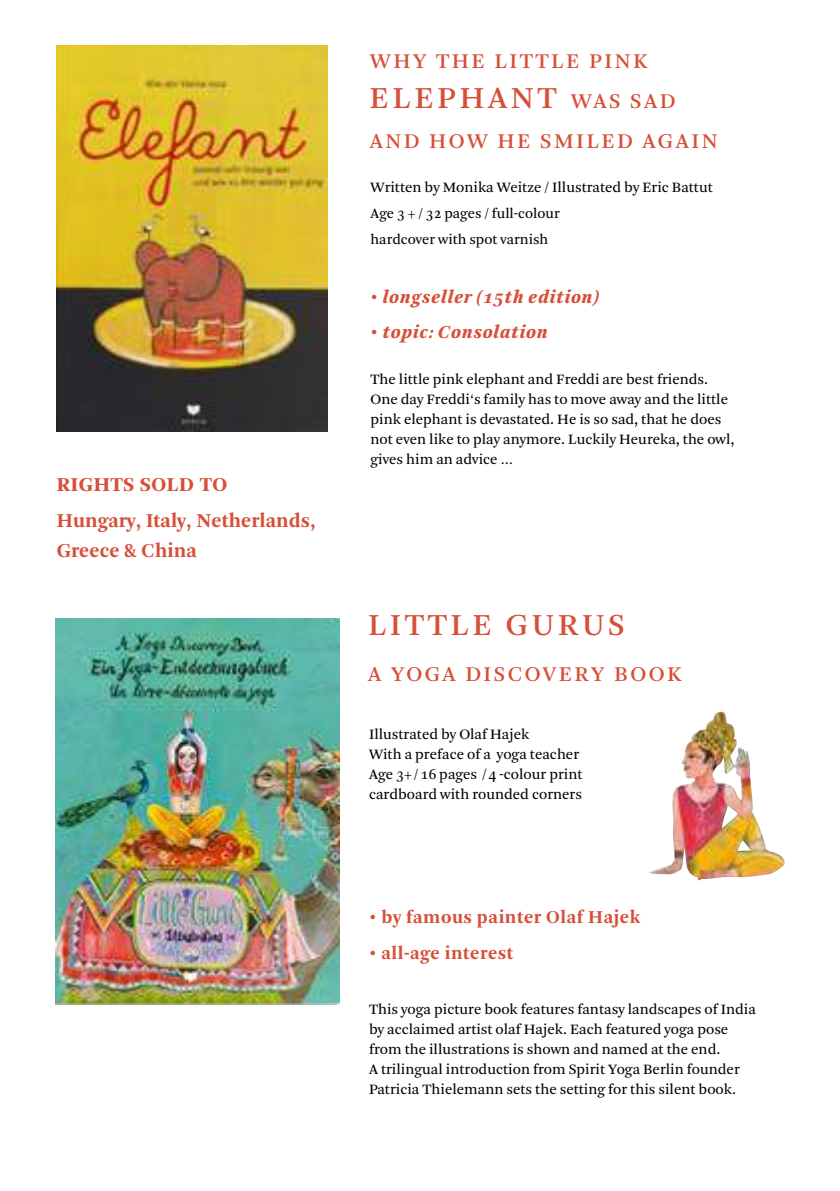
<style>
.page{position:relative;width:840px;height:1191px;background:#fff}
.page>*{position:absolute;margin:0;border:0;box-sizing:border-box;transform-origin:0 0}
.t1{font:32px "Arnhem";letter-spacing:.11em;color:#d74f38}
.t2{font:22px "Arnhem";letter-spacing:.11em;color:#d74f38}
.t3{font:700 20.6px/30px "Arnhem";letter-spacing:.005em;color:#d74f38}
.t4{font:900 20.6px "Arnhem";letter-spacing:.03em;color:#d74f38}
.t5{font:italic 900 19px "Arnhem";letter-spacing:.03em;color:#d74f38}
.t6{font:700 19px "Arnhem";letter-spacing:.03em;color:#d74f38}
.t7{font:15px/20px "Arnhem Blond";color:#000}
.t8{font:14.6px/25.6px "Arnhem Blond";color:#000}
.s1{font-size:22px}
</style>
<div class="page">
<img style="left:57px;top:45px;width:270px;height:386px">
<img style="left:55px;top:618px;width:284px;height:386px">
<img style="left:649px;top:711px;width:135px;height:169px">
<h3 class="t4" style="left:57px;top:473px;width:172px">RIGHTS SOLD TO</h3>
<h3 class="t3" style="left:57px;top:506px;width:260px">Hungary, Italy, Netherlands,<br>Greece &amp; China</h3>
<h2 class="t2" style="left:370px;top:49px;width:279px">WHY THE LITTLE PINK</h2>
<h1 class="t1" style="left:369px;top:80px;width:307px">ELEPHANT <span class="s1">WAS SAD</span></h1>
<h2 class="t2" style="left:369px;top:129px;width:349px">AND HOW HE SMILED AGAIN</h2>
<p class="t7" style="left:370px;top:178px;width:343px">Written by Monika Weitze / Illustrated by Eric Battut</p>
<p class="t8" style="left:370px;top:201px;width:190px">Age 3 + / 32 pages / full-colour hardcover with spot varnish</p>
<p class="t5" style="left:370px;top:286px;width:230px">• longseller (15th edition)</p>
<p class="t5" style="left:370px;top:322px;width:178px">• topic: Consolation</p>
<p class="t7" style="left:370px;top:369px;width:365px">The little pink elephant and Freddi are best friends.<br>One day Freddi‘s family has to move away and the little pink elephant is devastated. He is so sad, that he does not even like to play anymore. Luckily Heureka, the owl, gives him an advice …</p>
<h1 class="t1" style="left:368px;top:607px;width:258px">LITTLE GURUS</h1>
<h2 class="t2" style="left:368px;top:661px;width:315px">A YOGA DISCOVERY BOOK</h2>
<p class="t7" style="left:369px;top:724px;width:215px">Illustrated by Olaf Hajek<br>With a preface of a yoga teacher<br>Age 3+/16 pages /4 -colour print cardboard with rounded corners</p>
<p class="t6" style="left:369px;top:906px;width:272px">• by famous painter Olaf Hajek</p>
<p class="t6" style="left:369px;top:942px;width:146px">• all-age interest</p>
<p class="t7" style="left:369px;top:999px;width:388px">This yoga picture book features fantasy landscapes of India by acclaimed artist olaf Hajek. Each featured yoga pose from the illustrations is shown and named at the end.<br>A trilingual introduction from Spirit Yoga Berlin founder Patricia Thielemann sets the setting for this silent book.</p>
</div>
